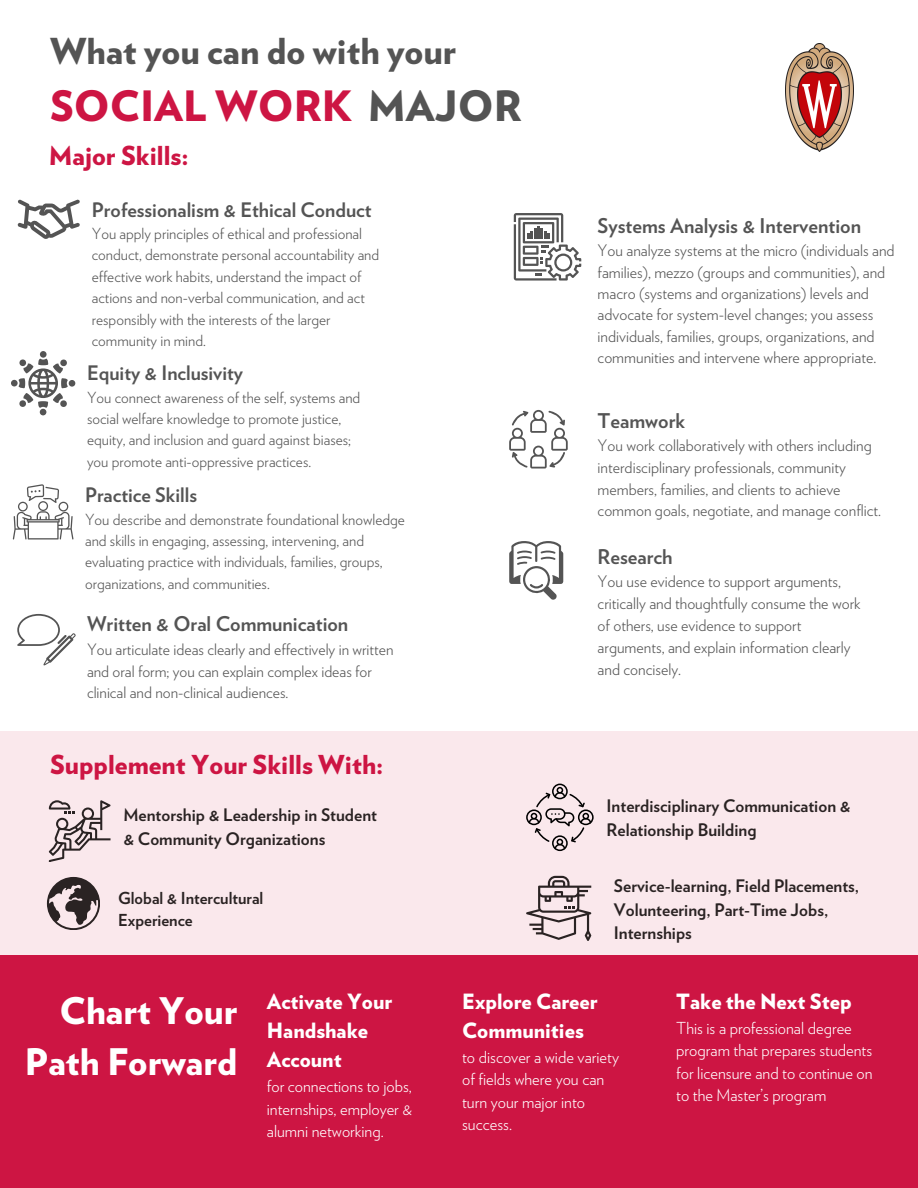
<style>
.page{position:relative;width:918px;height:1188px;background:#fff}
.page>*{position:absolute;margin:0;border:0;box-sizing:border-box;transform-origin:0 0}
.t1{font:900 41.7px "Verlag";color:#cd1543}
.t2{font:900 36.6px/50.7px "Verlag";color:#fff;text-align:right}
.t3{font:900 35.7px "Verlag";color:#545454}
.t4{font:900 26.1px "Verlag";color:#cd1543}
.t5{font:900 21px/29.2px "Verlag";color:#fff}
.t6{font:700 20.25px "Verlag";color:#545454}
.t7{font:700 19.95px "Verlag";color:#545454}
.t8{font:700 17.25px/23.7px "Verlag";color:#2a2323}
.t9{font:300 16.5px/22.5px "Verlag";color:#fff}
.t10{font:700 16.5px/22.5px "Verlag";color:#2a2323}
.t11{font:300 15.9px/21.9px "Verlag";color:#545454}
.t12{font:300 15.75px/21.9px "Verlag";color:#545454}
.t13{font:300 15.3px/21.3px "Verlag";color:#545454}
.s1{color:#545454}
</style>
<div class="page">
<img style="left:785px;top:43px;width:69px;height:108px">
<div style="left:0;top:955px;width:918px;height:233px;background:#cd1543"></div>
<div style="left:0;top:731px;width:918px;height:224px;background:#fae8ec"></div>
<svg style="left:49px;top:800px;width:62px;height:62px;background:#c7b8bb"></svg>
<svg style="left:526px;top:876px;width:65px;height:65px;background:#c5b5b8"></svg>
<svg style="left:17px;top:614px;width:59px;height:51px"></svg>
<svg style="left:509px;top:410px;width:59px;height:58px"></svg>
<svg style="left:17px;top:199px;width:63px;height:40px"></svg>
<div style="left:40px;top:351px;width:7px;height:7px;background:#545454;border-radius:50%"></div>
<div style="left:11px;top:380px;width:7px;height:6px;background:#545454;border-radius:50%"></div>
<div style="left:69px;top:380px;width:6px;height:7px;background:#545454;border-radius:50%"></div>
<svg style="left:19px;top:359px;width:49px;height:56px"></svg>
<svg style="left:509px;top:541px;width:54px;height:59px"></svg>
<svg style="left:514px;top:213px;width:67px;height:68px"></svg>
<svg style="left:13px;top:484px;width:60px;height:55px"></svg>
<svg style="left:47px;top:877px;width:53px;height:53px;background:#908486"></svg>
<svg style="left:526px;top:784px;width:68px;height:67px;background:#d2c3c6"></svg>
<p class="t3" style="left:50px;top:30px;width:408px">What you can do with your</p>
<p class="t1" style="left:50px;top:81px;width:473px">SOCIAL WORK <span class="s1">MAJOR</span></p>
<p class="t4" style="left:49px;top:140px;width:141px">Major Skills:</p>
<h1 class="t7" style="left:92px;top:197px;width:281px">Professionalism &amp; Ethical Conduct</h1>
<h1 class="t13" style="left:92px;top:223px;width:289px">You apply principles of ethical and professional conduct, demonstrate personal accountability and effective work habits, understand the impact of actions and non-verbal communication, and act responsibly with the interests of the larger community in mind.</h1>
<p class="t7" style="left:87px;top:361px;width:158px">Equity &amp; Inclusivity</p>
<p class="t13" style="left:87px;top:386px;width:275px">You connect awareness of the self, systems and social welfare knowledge to promote justice, equity, and inclusion and guard against biases; you promote anti-oppressive practices.</p>
<p class="t7" style="left:85px;top:483px;width:114px">Practice Skills</p>
<p class="t13" style="left:85px;top:509px;width:321px">You describe and demonstrate foundational knowledge and skills in engaging, assessing, intervening, and evaluating practice with individuals, families, groups, organizations, and communities.</p>
<h3 class="t6" style="left:87px;top:611px;width:263px">Written &amp; Oral Communication</h3>
<h3 class="t12" style="left:87px;top:638px;width:308px">You articulate ideas clearly and effectively in written and oral form; you can explain complex ideas for clinical and non-clinical audiences.</h3>
<h4 class="t4" style="left:50px;top:749px;width:335px">Supplement Your Skills With:</h4>
<p class="t8" style="left:123px;top:803px;width:255px">Mentorship &amp; Leadership in Student &amp; Community Organizations</p>
<p class="t10" style="left:118px;top:886px;width:147px">Global &amp; Intercultural<br>Experience</p>
<h4 class="t2" style="left:25px;top:986px;width:214px">Chart Your<br>Path Forward</h4>
<p class="t5" style="left:267px;top:987px;width:127px">Activate Your<br>Handshake<br>Account</p>
<p class="t9" style="left:267px;top:1075px;width:147px;text-align:justify">for connections to jobs, internships, employer &amp; alumni networking.</p>
<p class="t6" style="left:598px;top:213px;width:265px">Systems Analysis &amp; Intervention</p>
<p class="t11" style="left:598px;top:240px;width:299px;line-height:21.3px">You analyze systems at the micro (individuals and families), mezzo (groups and communities), and macro (systems and organizations) levels and advocate for system-level changes; you assess individuals, families, groups, organizations, and communities and intervene where appropriate.</p>
<p class="t6" style="left:598px;top:408px;width:89px">Teamwork</p>
<p class="t11" style="left:598px;top:434px;width:285px">You work collaboratively with others including interdisciplinary professionals, community members, families, and clients to achieve common goals, negotiate, and manage conflict.</p>
<p class="t6" style="left:598px;top:545px;width:77px">Research</p>
<p class="t11" style="left:598px;top:570px;width:265px">You use evidence to support arguments, critically and thoughtfully consume the work of others, use evidence to support arguments, and explain information clearly and concisely.</p>
<p class="t8" style="left:607px;top:794px;width:246px">Interdisciplinary Communication &amp;<br>Relationship Building</p>
<h4 class="t8" style="left:614px;top:874px;width:247px">Service-learning, Field Placements,<br>Volunteering, Part-Time Jobs,<br>Internships</h4>
<p class="t5" style="left:462px;top:987px;width:137px">Explore Career<br>Communities</p>
<p class="t9" style="left:462px;top:1046px;width:158px">to discover a wide variety of fields where you can turn your major into success.</p>
<h3 class="t5" style="left:676px;top:987px;width:177px">Take the Next Step</h3>
<h3 class="t9" style="left:676px;top:1016px;width:198px">This is a professional degree program that prepares students for licensure and to continue on to the Master’s program</h3>
</div>
